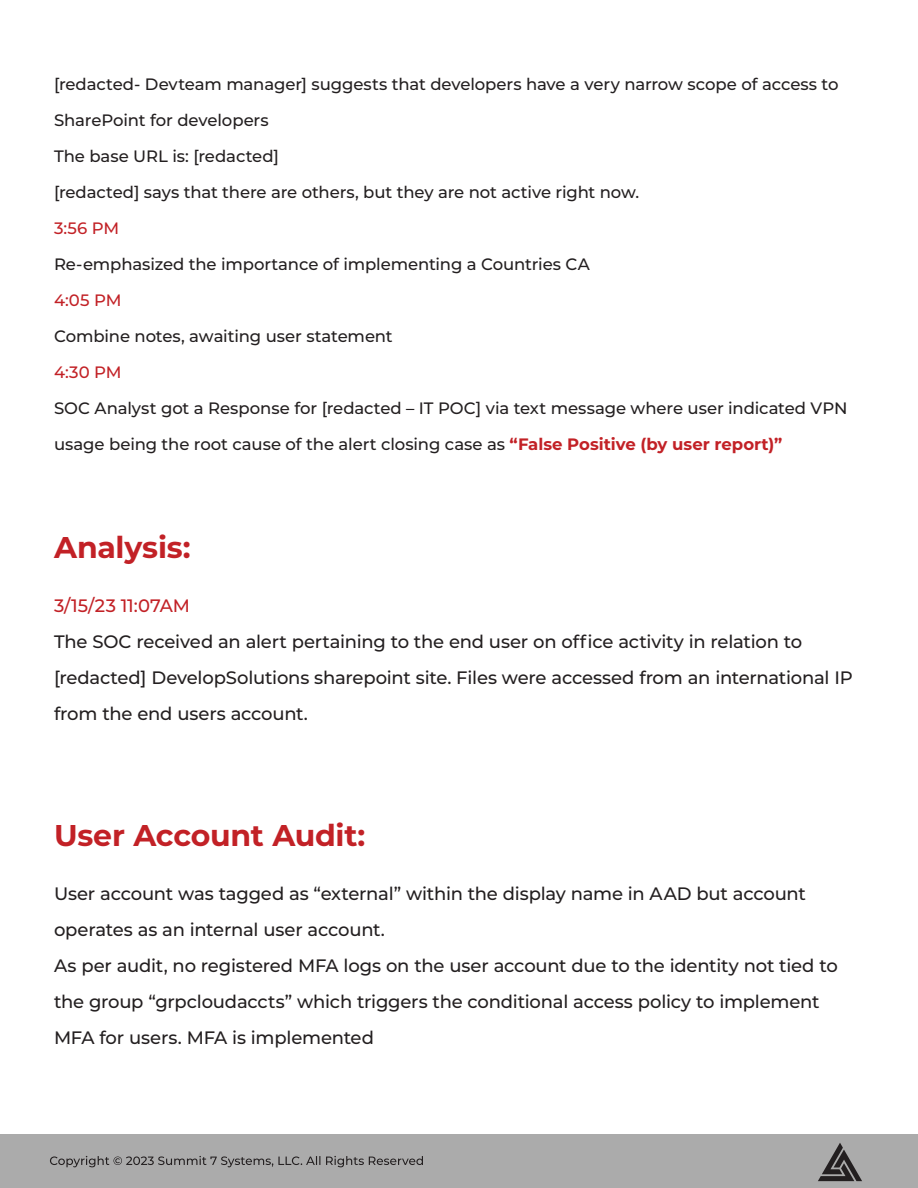
<style>
.page{position:relative;width:918px;height:1188px;background:#fff}
.page>*{position:absolute;margin:0;border:0;box-sizing:border-box;transform-origin:0 0}
.t1{font:700 30px "Montserrat";letter-spacing:-.01em;color:#c22126}
.SubHeading_01{font:500 18px/36px "Montserrat";letter-spacing:-.01em;color:#231f20}
.SubHeading_01-2{font:500 18px "Montserrat";color:#c22126}
.SubHeading_01-3{font:500 16.5px/36px "Montserrat";letter-spacing:-.005em;color:#231f20}
.SubHeading_01-4{font:500 16.5px "Montserrat";letter-spacing:-.005em;color:#c22126}
.s1{font-weight:700;color:#c22126}
</style>
<div class="page">
<div style="left:0;top:1134px;width:30px;height:54px;background:#ababab"></div>
<div style="left:2px;top:1134px;width:916px;height:54px;background:#ababab"></div>
<svg style="left:50px;top:1156px;width:373px;height:11px"></svg>
<svg style="left:818px;top:1143px;width:44px;height:38px"></svg>
<p class="SubHeading_01-3" style="left:54px;top:65px;width:786px">[redacted- Devteam manager] suggests that developers have a very narrow scope of access to<br>SharePoint for developers</p>
<p class="SubHeading_01-3" style="left:54px;top:137px;width:226px">The base URL is: [redacted]</p>
<p class="SubHeading_01-3" style="left:54px;top:173px;width:587px">[redacted] says that there are others, but they are not active right now.</p>
<p class="SubHeading_01-4" style="left:54px;top:217px;width:67px">3:56 PM</p>
<p class="SubHeading_01-3" style="left:54px;top:245px;width:537px">Re-emphasized the importance of implementing a Countries CA</p>
<p class="SubHeading_01-4" style="left:54px;top:289px;width:69px">4:05 PM</p>
<p class="SubHeading_01-3" style="left:54px;top:317px;width:340px">Combine notes, awaiting user statement</p>
<p class="SubHeading_01-4" style="left:54px;top:361px;width:69px">4:30 PM</p>
<p class="SubHeading_01-3" style="left:54px;top:389px;width:795px">SOC Analyst got a Response for [redacted – IT POC] via text message where user indicated VPN usage being the root cause of the alert closing case as <span class="s1">“False Positive (by user report)”</span></p>
<h1 class="t1" style="left:54px;top:526px;width:138px">Analysis:</h1>
<p class="SubHeading_01-2" style="left:54px;top:593px;width:138px">3/15/23 11:07AM</p>
<p class="SubHeading_01" style="left:54px;top:623px;width:800px">The SOC received an alert pertaining to the end user on office activity in relation to [redacted] DevelopSolutions sharepoint site. Files were accessed from an international IP from the end users account.</p>
<h1 class="t1" style="left:54px;top:814px;width:313px">User Account Audit:</h1>
<p class="SubHeading_01" style="left:54px;top:875px;width:753px">User account was tagged as “external” within the display name in AAD but account operates as an internal user account.</p>
<p class="SubHeading_01" style="left:54px;top:947px;width:785px">As per audit, no registered MFA logs on the user account due to the identity not tied to the group “grpcloudaccts” which triggers the conditional access policy to implement<br>MFA for users. MFA is implemented</p>
</div>
